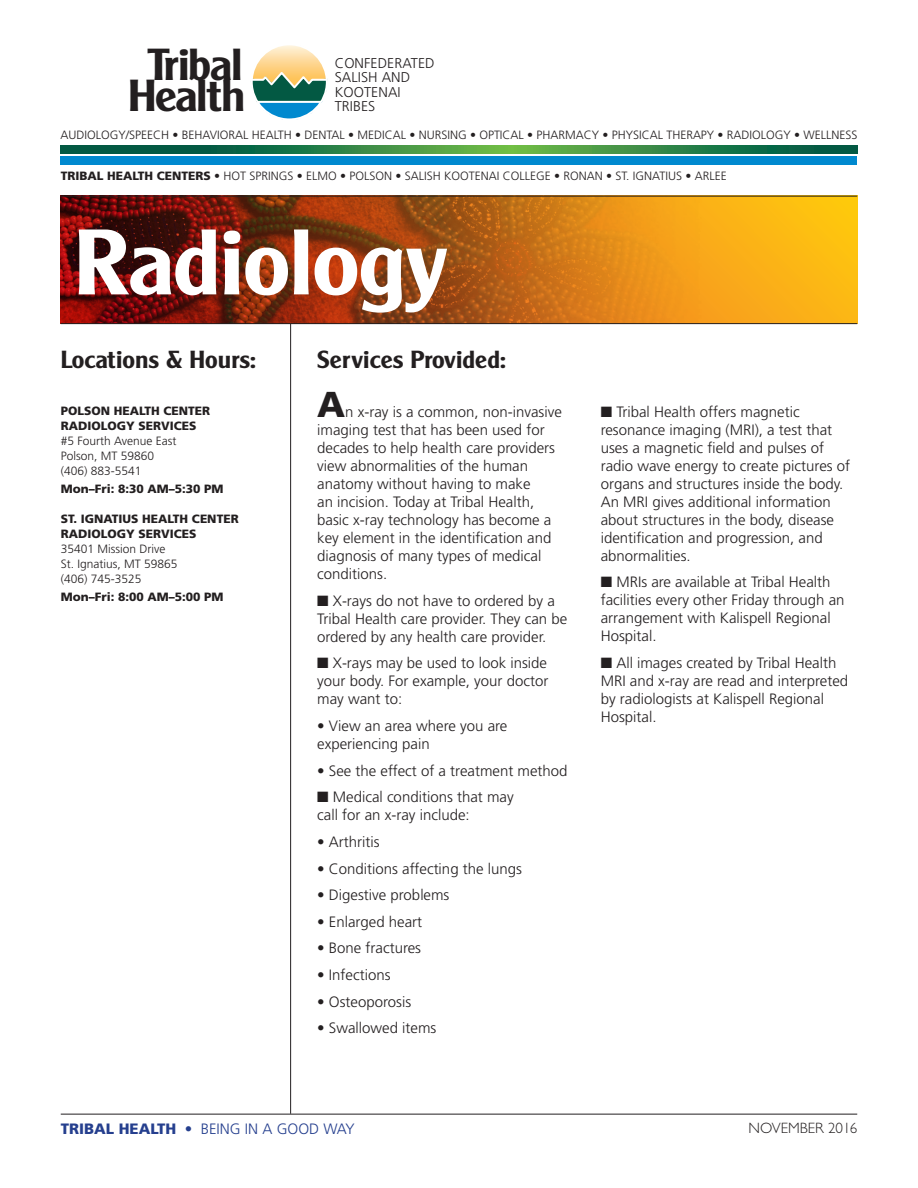
<style>
.page{position:relative;width:918px;height:1188px;background:#fff}
.page>*{position:absolute;margin:0;border:0;box-sizing:border-box;transform-origin:0 0}
.t1{font:700 90px "Clear Gothic Serial";letter-spacing:-.01em;color:#fff}
.t2{font:700 43.5px/31.3px "Clear Gothic Serial";letter-spacing:-.04em;color:#231f20;text-align:center}
.t3{font:900 36px "Frutiger";color:#231f20}
.t4{font:700 24px "Clear Gothic Serial";color:#231f20}
.t5{font:300 15px/18px "Frutiger";color:#231f20}
.t6{font:300 15px "Frutiger";color:#253f8e}
.t7{font:300 15px "Gill Sans";color:#231f20}
.t8{font:300 14.1px/14.1px "Frutiger";letter-spacing:.005em;color:#231f20}
.t9{font:300 12px/15px "Frutiger";color:#231f20}
.t10{font:900 12px "Frutiger";color:#231f20}
.s1{font-weight:300}
.s2{font-weight:900}
</style>
<div class="page">
<div style="left:61px;top:156px;width:796px;height:9px;background:#0089cf"></div>
<svg style="left:61px;top:145px;width:796px;height:9px;background:#297e45"></svg>
<svg style="left:254px;top:46px;width:71px;height:74px"></svg>
<div style="left:251px;top:43px;width:77px;height:77px;border:2px solid #fff;border-radius:50%"></div>
<hr style="left:258px;top:101px;width:63px;height:2px;background:#fff">
<div style="left:61px;top:196px;width:796px;height:128px;background:#fdbf11"></div>
<img style="left:61px;top:197px;width:758px;height:126px">
<hr style="left:61px;top:196px;width:796px;height:1px;background:#231f20">
<hr style="left:61px;top:323px;width:796px;height:1px;background:#231f20">
<hr style="left:290px;top:324px;width:1px;height:790px;background:#231f20">
<hr style="left:61px;top:1114px;width:796px;height:1px;background:#231f20">
<h2 class="t2" style="left:128px;top:49px;width:119px">Tribal<br>Health</h2>
<p class="t8" style="left:335px;top:56px;width:101px">Confederated<br>Salis h and<br>Kootenai<br>Trib es</p>
<p class="t9" style="left:61px;top:127px;width:792px">Audiology/Speech • Behavioral H ealth • D ental • Medical • nursing • Optical • Pharmacy • Physical Therapy • Radiology • Wellness</p>
<p class="t10" style="left:61px;top:168px;width:171px">TRIBAL HEALTH CENTERS <span class="s1">• HOT</span></p>
<p class="t9" style="left:249px;top:168px;width:13px">SPRING</p>
<p class="t9" style="left:287px;top:168px;width:173px">S • ELMO • POLSON • SALI SH KOOTEN</p>
<p class="t9" style="left:489px;top:168px;width:22px">AI COLLEGE</p>
<p class="t9" style="left:554px;top:168px;width:18px">• RON</p>
<p class="t9" style="left:587px;top:168px;width:123px">AN • ST. IGNATIU S • ARLEE</p>
<h1 class="t1" style="left:74px;top:208px;width:373px">Radiology</h1>
<h3 class="t4" style="left:61px;top:345px;width:197px">Locations &amp; Hours:</h3>
<h3 class="t4" style="left:317px;top:345px;width:190px">Services Provided:</h3>
<p class="t10" style="left:61px;top:403px;width:70px">POLSON HEALTH</p>
<p class="t10" style="left:163px;top:403px;width:33px">CENTER</p>
<p class="t10" style="left:61px;top:418px;width:86px">RADIOLOGY SERVICES</p>
<p class="t9" style="left:61px;top:433px;width:117px">#5 Fourth Avenue East<br>Polson, MT 59860 (406) 883-5541</p>
<p class="t10" style="left:61px;top:481px;width:164px">MON–FRI: 8:30 AM–5:30 PM</p>
<p class="t10" style="left:61px;top:511px;width:99px">ST. IGNATIUS HEALTH</p>
<p class="t10" style="left:192px;top:511px;width:33px">CENTER</p>
<p class="t10" style="left:61px;top:526px;width:86px">RADIOLOGY SERVICES</p>
<p class="t9" style="left:61px;top:541px;width:118px">35401 Mission Drive<br>St. Ignatius, MT 59865 (406) 745-3525</p>
<p class="t10" style="left:61px;top:589px;width:164px">MON–FRI: 8:00 AM–5:00 PM</p>
<h3 class="t3" style="left:317px;top:383px;width:30px">A</h3>
<p class="t5" style="left:317px;top:403px;width:246px;text-indent:28px">n x-ray is a common, non-invasive imaging test that has been used for decades to help health care providers view abnormalities of the human anatomy without having to make<br>an incision. Today at Tribal Health, basic x-ray technology has become a key element in the identification and diagnosis of many types of medical conditions.</p>
<p class="t5" style="left:317px;top:591px;width:252px">■ X-rays do not have to ordered by a<br>Tribal H ealth care provider. They can be ordered by any health care provider.</p>
<p class="t5" style="left:317px;top:654px;width:233px;text-align:justify">■ X-rays may be used to look inside your body. For example, your doctor may want to:</p>
<p class="t5" style="left:317px;top:717px;width:192px">• View an area where you are experiencing pain</p>
<p class="t5" style="left:317px;top:761px;width:252px">• See the effect of a treatment method</p>
<p class="t5" style="left:317px;top:788px;width:198px">■ Medical conditions that may call for an x-ray include:</p>
<p class="t5" style="left:317px;top:833px;width:64px">• Arthritis</p>
<p class="t5" style="left:317px;top:859px;width:206px">• Conditions affecting the lungs</p>
<p class="t5" style="left:317px;top:886px;width:134px">• Digestive problems</p>
<p class="t5" style="left:317px;top:913px;width:107px">• Enlarged heart</p>
<p class="t5" style="left:317px;top:939px;width:105px">• Bone fractures</p>
<p class="t5" style="left:317px;top:966px;width:75px">• Infections</p>
<p class="t5" style="left:317px;top:993px;width:95px">• Osteoporosis</p>
<p class="t5" style="left:317px;top:1019px;width:121px">• Swallowed items</p>
<p class="t5" style="left:601px;top:403px;width:251px">■ Tribal Health offers magnetic resonance imaging (MRI), a test that uses a magnetic field and pulses of radio wave energy to create pictures of organs and structures inside the body.<br>An MRI gives additional information about structures in the body, disease identification and progression, and abnormalities.</p>
<p class="t5" style="left:601px;top:573px;width:245px">■ MRIs are available at Tribal Health facilities every other Friday through an arrangement with Kalispell Regional<br>Hospital.</p>
<p class="t5" style="left:601px;top:654px;width:249px">■ All images created by Tribal H ealth<br>MRI and x-ray are read and interpreted by radiologists at Kalispell Regional<br>Hospital.</p>
<p class="t6" style="left:61px;top:1120px;width:295px"><span class="s2">TRIBAL HEALTH</span> • BEING IN A GOOD WAY</p>
<p class="t7" style="left:749px;top:1120px;width:110px">NOVEMBER 2016</p>
</div>
